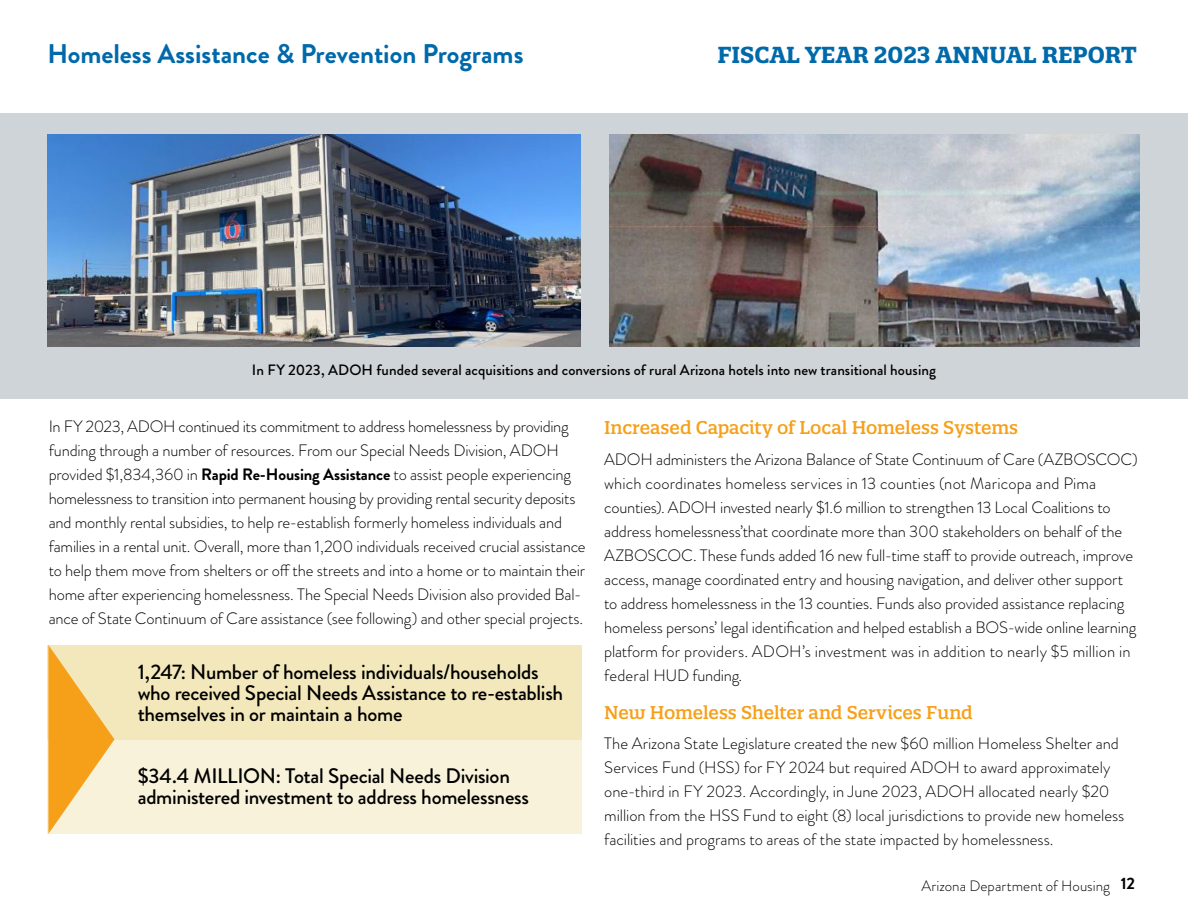
<style>
.page{position:relative;width:1188px;height:918px;background:#fff}
.page>*{position:absolute;margin:0;border:0;box-sizing:border-box;transform-origin:0 0}
.t1{font:700 27px "Brandon Grotesque";color:#0069aa}
.t2{font:700 22.5px "Quatro Slab";color:#0069aa}
.t3{font:500 21px/21px "Brandon Grotesque";letter-spacing:-.015em;color:#000}
.t4{font:500 18px "Quatro Slab";color:#f6a01a}
.t5{font:300 16.5px/24px "Brandon Grotesque";letter-spacing:-.01em;color:#000}
.t6{font:500 15px "Brandon Grotesque";letter-spacing:.005em;color:#000}
.t7{font:300 15px "Brandon Grotesque";letter-spacing:.005em;color:#000}
.s1{font-weight:700}
.s2{font-weight:700;font-size:16.5px}
</style>
<div class="page">
<div style="left:0;top:113px;width:1188px;height:286px;background:#cfd4d8"></div>
<div style="left:47px;top:739px;width:535px;height:95px;background:#f7f2d9"></div>
<div style="left:47px;top:645px;width:535px;height:94px;background:#f2e8bb"></div>
<img style="left:48px;top:135px;width:532px;height:212px">
<svg style="left:48px;top:645px;width:66px;height:189px"></svg>
<img style="left:609px;top:135px;width:531px;height:212px">
<h1 class="t1" style="left:48px;top:35px;width:478px">Homeless Assistance &amp; Prevention Programs</h1>
<h2 class="t2" style="left:717px;top:41px;width:421px">FISCAL YEAR 2023 ANNUAL REPORT</h2>
<p class="t6" style="left:252px;top:360px;width:686px">In FY 2023, ADOH funded several acquisitions and conversions of rural Arizona hotels into new transitional housing</p>
<p class="t5" style="left:49px;top:415px;width:538px">In FY 2023, ADOH continued its commitment to address homelessness by providing funding through a number of resources. From our Special Needs Division, ADOH provided $1,834,360 in <span class="s1">Rapid Re-Housing Assistance</span> to assist people experiencing homelessness to transition into permanent housing by providing rental security deposits and monthly rental subsidies, to help re-establish formerly homeless individuals and families in a rental unit. Overall, more than 1,200 individuals received crucial assistance to help them move from shelters or off the streets and into a home or to maintain their home after experiencing homelessness. The Special Needs Division also provided Bal&shy;ance of State Continuum of Care assistance (see following) and other special projects.</p>
<p class="t4" style="left:604px;top:416px;width:416px">Increased Capacity of Local Homeless Systems</p>
<p class="t5" style="left:604px;top:447px;width:535px">ADOH administers the Arizona Balance of State Continuum of Care (AZBOSCOC) which coordinates homeless services in 13 counties (not Maricopa and Pima counties). ADOH invested nearly $1.6 million to strengthen 13 Local Coalitions to address homelessness’that coordinate more than 300 stakeholders on behalf of the AZBOSCOC. These funds added 16 new full-time staff to provide outreach, improve access, manage coordinated entry and housing navigation, and deliver other support to address homelessness in the 13 counties. Funds also provided assistance replacing homeless persons’ legal identification and helped establish a BOS-wide online learning platform for providers. ADOH’s investment was in addition to nearly $5 million in federal HUD funding.</p>
<p class="t4" style="left:604px;top:701px;width:370px">New Homeless Shelter and Services Fund</p>
<p class="t5" style="left:604px;top:732px;width:522px">The Arizona State Legislature created the new $60 million Homeless Shelter and Services Fund (HSS) for FY 2024 but required ADOH to award approximately one-third in FY 2023. Accordingly, in June 2023, ADOH allocated nearly $20 million from the HSS Fund to eight (8) local jurisdictions to provide new homeless facilities and programs to areas of the state impacted by homelessness.</p>
<p class="t3" style="left:138px;top:662px;width:427px">1,247: Number of homeless individuals/households who received Special Needs Assistance to re-establish themselves in or maintain a home</p>
<p class="t3" style="left:138px;top:766px;width:393px">$34.4 MILLION: Total Special Needs Division administered investment to address homelessness</p>
<p class="t7" style="left:921px;top:875px;width:215px">Arizona Department of Housing <span class="s2">12</span></p>
</div>
